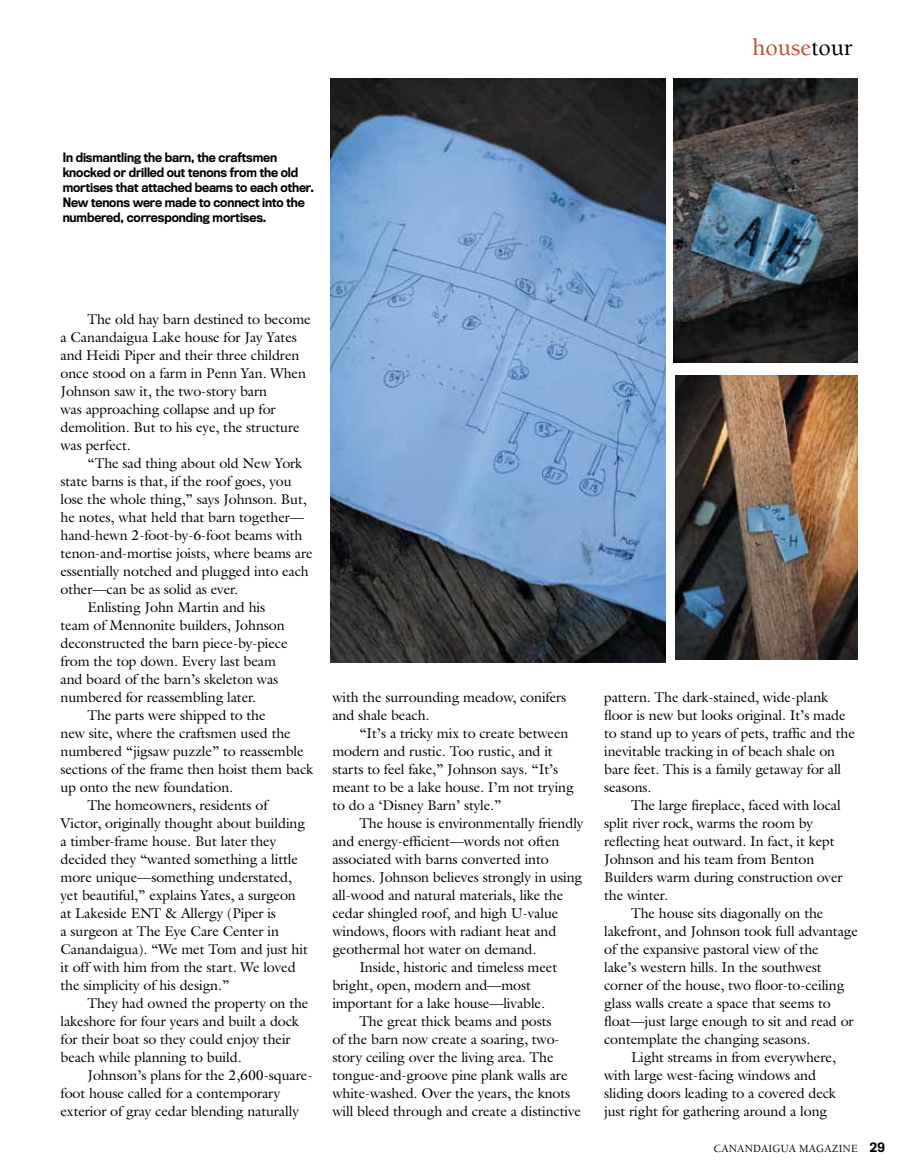
<style>
.page{position:relative;width:905px;height:1175px;background:#fff}
.page>*{position:absolute;margin:0;border:0;box-sizing:border-box;transform-origin:0 0}
.t1{font:500 24px "Berkeley";color:#c74a34}
.t2{font:14.25px/18px "Galliard";letter-spacing:-.01em;color:#000}
.t3{font:500 condensed 12px/15px "Titling Gothic FB";letter-spacing:-.01em;color:#000}
.t4{font:500 11.25px "Berkeley";letter-spacing:.01em;color:#000}
.s1{color:#000}
.s2{font-family:"Titling Gothic FB";font-stretch:condensed;font-size:12px}
</style>
<div class="page">
<img style="left:675px;top:376px;width:183px;height:284px">
<img style="left:330px;top:79px;width:335px;height:583px">
<img style="left:673px;top:79px;width:184px;height:284px">
<h1 class="t1" style="left:752px;top:34px;width:102px">HOUSE<span class="s1">TOUR</span></h1>
<p class="t3" style="left:63px;top:149px;width:253px">In dismantling the barn, the craftsmen knocked or drilled out tenons from the old mortises that attached beams to each other.<br>New tenons were made to connect into the numbered, corresponding mortises.</p>
<p class="t2" style="left:60px;top:310px;width:252px;text-indent:27px">The old hay barn destined to become a Canandaigua Lake house for Jay Yates and Heidi Piper and their three children once stood on a farm in Penn Yan. When Johnson saw it, the two-story barn<br>was approaching collapse and up for demolition. But to his eye, the structure was perfect.</p>
<p class="t2" style="left:87px;top:454px;width:216px">“The sad thing about old New York</p>
<p class="t2" style="left:60px;top:472px;width:233px">state barns is that, if the roof goes, you</p>
<p class="t2" style="left:60px;top:490px;width:248px">lose the whole thing,” says Johnson. But,</p>
<p class="t2" style="left:60px;top:508px;width:245px">he notes, what held that barn together—</p>
<p class="t2" style="left:60px;top:526px;width:243px">hand-hewn 2-foot-by-6-foot beams with</p>
<p class="t2" style="left:60px;top:544px;width:254px">tenon-and-mortise joists, where beams are</p>
<p class="t2" style="left:60px;top:562px;width:250px">essentially notched and plugged into each</p>
<p class="t2" style="left:60px;top:580px;width:179px">other—can be as solid as ever.</p>
<p class="t2" style="left:87px;top:598px;width:179px">Enlisting John Martin and his</p>
<p class="t2" style="left:60px;top:616px;width:226px">team of Mennonite builders, Johnson</p>
<p class="t2" style="left:60px;top:634px;width:229px">deconstructed the barn piece-by-piece</p>
<p class="t2" style="left:60px;top:652px;width:217px">from the top down. Every last beam</p>
<p class="t2" style="left:60px;top:670px;width:219px">and board of the barn’s skeleton was</p>
<p class="t2" style="left:60px;top:688px;width:197px">numbered for reassembling later.</p>
<p class="t2" style="left:87px;top:706px;width:180px">The parts were shipped to the</p>
<p class="t2" style="left:60px;top:724px;width:232px">new site, where the craftsmen used the</p>
<p class="t2" style="left:60px;top:742px;width:245px">numbered “jigsaw puzzle” to reassemble</p>
<p class="t2" style="left:60px;top:760px;width:254px">sections of the frame then hoist them back</p>
<p class="t2" style="left:60px;top:778px;width:174px">up onto the new foundation.</p>
<p class="t2" style="left:87px;top:796px;width:182px">The homeowners, residents of</p>
<p class="t2" style="left:60px;top:814px;width:246px">Victor, originally thought about building</p>
<p class="t2" style="left:60px;top:832px;width:217px">a timber-frame house. But later they</p>
<p class="t2" style="left:60px;top:850px;width:239px">decided they “wanted something a little</p>
<p class="t2" style="left:60px;top:868px;width:233px">more unique—something understated,</p>
<p class="t2" style="left:60px;top:886px;width:237px">yet beautiful,” explains Yates, a surgeon</p>
<p class="t2" style="left:60px;top:904px;width:217px">at Lakeside ENT &amp; Allergy (Piper is</p>
<p class="t2" style="left:60px;top:922px;width:220px">a surgeon at The Eye Care Center in</p>
<p class="t2" style="left:60px;top:940px;width:249px">Canandaigua). “We met Tom and just hit</p>
<p class="t2" style="left:60px;top:958px;width:237px">it off with him from the start. We loved</p>
<p class="t2" style="left:60px;top:976px;width:170px">the simplicity of his design.”</p>
<p class="t2" style="left:87px;top:994px;width:222px">They had owned the property on the</p>
<p class="t2" style="left:60px;top:1012px;width:240px">lakeshore for four years and built a dock</p>
<p class="t2" style="left:60px;top:1030px;width:232px">for their boat so they could enjoy their</p>
<p class="t2" style="left:60px;top:1048px;width:183px">beach while planning to build.</p>
<p class="t2" style="left:87px;top:1066px;width:226px">Johnson’s plans for the 2,600-square-</p>
<p class="t2" style="left:60px;top:1084px;width:221px">foot house called for a contemporary</p>
<p class="t2" style="left:60px;top:1102px;width:240px">exterior of gray cedar blending naturally</p>
<p class="t2" style="left:332px;top:688px;width:235px">with the surrounding meadow, conifers and shale beach.</p>
<p class="t2" style="left:332px;top:724px;width:243px;text-indent:27px">“It’s a tricky mix to create between modern and rustic. Too rustic, and it starts to feel fake,” Johnson says. “It’s meant to be a lake house. I’m not trying to do a ‘Disney Barn’ style.”</p>
<p class="t2" style="left:359px;top:814px;width:226px">The house is environmentally friendly</p>
<p class="t2" style="left:332px;top:832px;width:228px">and energy-efficient—words not often</p>
<p class="t2" style="left:332px;top:850px;width:218px">associated with barns converted into</p>
<p class="t2" style="left:332px;top:868px;width:251px">homes. Johnson believes strongly in using</p>
<p class="t2" style="left:332px;top:886px;width:232px">all-wood and natural materials, like the</p>
<p class="t2" style="left:332px;top:904px;width:228px">cedar shingled roof, and high U-value</p>
<p class="t2" style="left:332px;top:922px;width:226px">windows, floors with radiant heat and</p>
<p class="t2" style="left:332px;top:940px;width:205px">geothermal hot water on demand.</p>
<p class="t2" style="left:359px;top:958px;width:199px">Inside, historic and timeless meet</p>
<p class="t2" style="left:332px;top:976px;width:200px">bright, open, modern and—most</p>
<p class="t2" style="left:332px;top:994px;width:214px">important for a lake house—livable.</p>
<p class="t2" style="left:359px;top:1012px;width:194px">The great thick beams and posts</p>
<p class="t2" style="left:332px;top:1030px;width:229px">of the barn now create a soaring, two-</p>
<p class="t2" style="left:332px;top:1048px;width:223px">story ceiling over the living area. The</p>
<p class="t2" style="left:332px;top:1066px;width:237px">tongue-and-groove pine plank walls are</p>
<p class="t2" style="left:332px;top:1084px;width:239px">white-washed. Over the years, the knots</p>
<p class="t2" style="left:332px;top:1102px;width:250px">will bleed through and create a distinctive</p>
<p class="t2" style="left:604px;top:688px;width:252px">pattern. The dark-stained, wide-plank floor is new but looks original. It’s made to stand up to years of pets, traffic and the inevitable tracking in of beach shale on bare feet. This is a family getaway for all seasons.</p>
<p class="t2" style="left:604px;top:796px;width:240px;text-indent:27px">The large fireplace, faced with local split river rock, warms the room by reflecting heat outward. In fact, it kept<br>Johnson and his team from Benton<br>Builders warm during construction over the winter.</p>
<p class="t2" style="left:631px;top:904px;width:194px">The house sits diagonally on the</p>
<p class="t2" style="left:604px;top:922px;width:255px">lakefront, and Johnson took full advantage</p>
<p class="t2" style="left:604px;top:940px;width:216px">of the expansive pastoral view of the</p>
<p class="t2" style="left:604px;top:958px;width:219px">lake’s western hills. In the southwest</p>
<p class="t2" style="left:604px;top:976px;width:242px">corner of the house, two floor-to-ceiling</p>
<p class="t2" style="left:604px;top:994px;width:228px">glass walls create a space that seems to</p>
<p class="t2" style="left:604px;top:1012px;width:251px">float—just large enough to sit and read or</p>
<p class="t2" style="left:604px;top:1030px;width:208px">contemplate the changing seasons.</p>
<p class="t2" style="left:631px;top:1048px;width:206px">Light streams in from everywhere,</p>
<p class="t2" style="left:604px;top:1066px;width:213px">with large west-facing windows and</p>
<p class="t2" style="left:604px;top:1084px;width:233px">sliding doors leading to a covered deck</p>
<p class="t2" style="left:604px;top:1102px;width:225px">just right for gathering around a long</p>
<p class="t4" style="left:713px;top:1143px;width:173px">CANANDAIGUA MAGAZINE <span class="s2">29</span></p>
</div>
